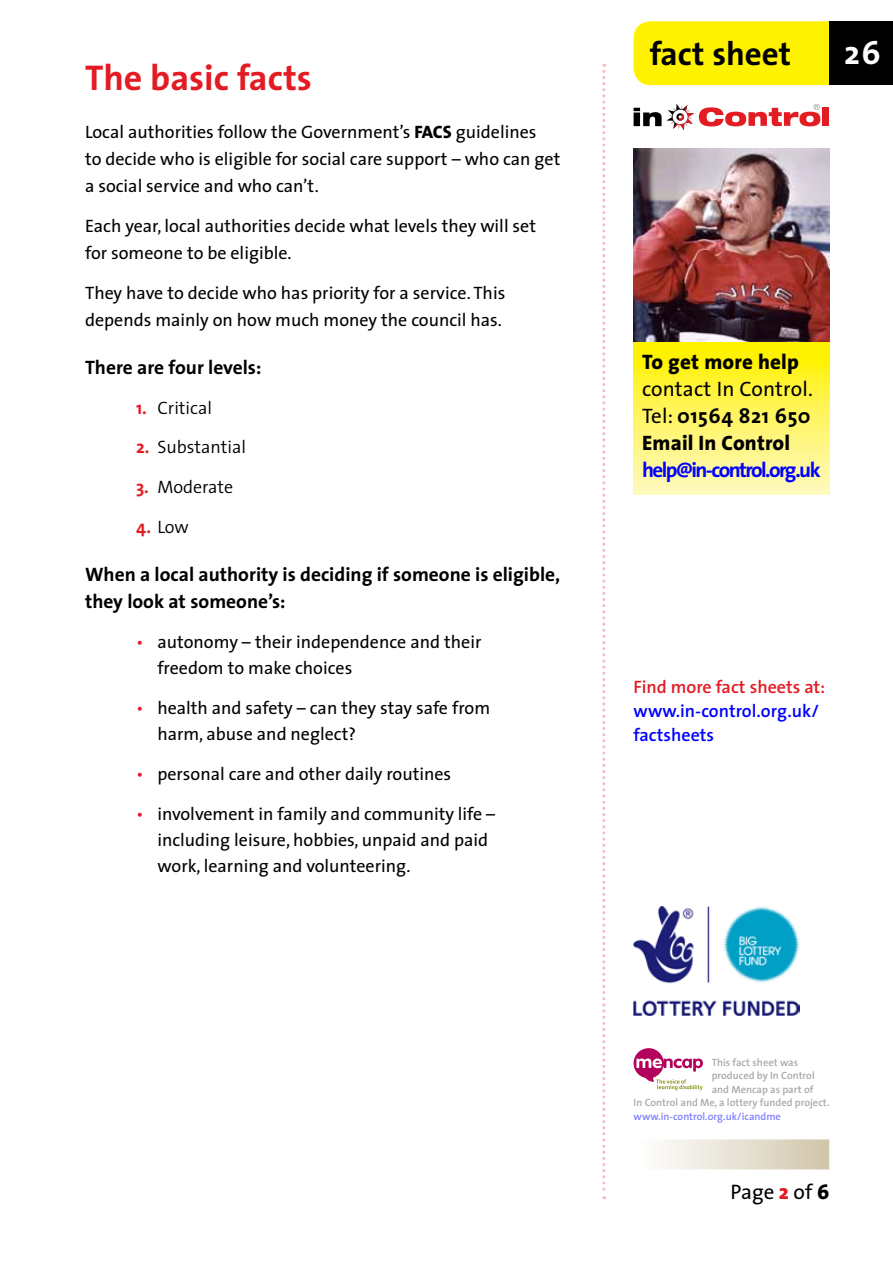
<style>
.page{position:relative;width:893px;height:1263px;background:#fff}
.page>*{position:absolute;margin:0;border:0;box-sizing:border-box;transform-origin:0 0}
.t1{font:700 36px "The Sans";color:#e31b23}
.t2{font:700 33px "The Sans";color:#000}
.t3{font:700 33px "The Sans";color:#fff}
.t4{font:21px/27px "The Sans";color:#000;text-align:justify}
.t5{font:700 21px "The Sans";letter-spacing:-.075em;color:#00f}
.t6{font:800 21px "The Sans";letter-spacing:.01em;color:#000}
.t7{font:700 19.5px/27px "The Sans";color:#000}
.t8{font:18px/27px "The Sans";color:#000}
.t9{font:300 18px "The Sans";color:#000}
.t10{font:600 18px/24px "The Sans";color:#00f}
.t11{font:600 18px "The Sans";color:#e31b23}
.t12{font:600 10.5px "The Sans";color:#a7a9ac}
.t13{font:600 10.5px "The Sans";color:#8080ff}
.s1{font-weight:800}
.s2{font-weight:700;color:#e31b23}
.s3{font-weight:300;color:#e31b23}
.s4{font-weight:700}
.s5{font-weight:800;color:#e31b23}
</style>
<div class="page">
<svg style="left:602px;top:64px;width:3px;height:1135px"></svg>
<div style="left:634px;top:21px;width:195px;height:64px;background:#fff200"></div>
<div style="left:650px;top:41px;width:142px;height:24px;background:#fff200"></div>
<div style="left:829px;top:21px;width:64px;height:64px;background:#000"></div>
<div style="left:823px;top:107px;width:6px;height:19px;background:#e31b23"></div>
<svg style="left:634px;top:104px;width:186px;height:26px"></svg>
<svg style="left:634px;top:341px;width:195px;height:153px"></svg>
<img style="left:634px;top:149px;width:195px;height:192px">
<div style="left:634px;top:1139px;width:195px;height:30px;background:linear-gradient(to right,#fff,#d1c6ab)"></div>
<svg style="left:634px;top:1048px;width:69px;height:42px"></svg>
<img style="left:634px;top:907px;width:166px;height:109px">
<h1 class="t1" style="left:85px;top:47px;width:228px">The basic facts</h1>
<p class="t8" style="left:85px;top:118px;width:477px">Local authorities follow the Government’s <span class="s1">FACS</span> guidelines<br>to decide who is eligible for social care support – who can get a social service and who can’t.</p>
<p class="t8" style="left:85px;top:212px;width:452px">Each year, local authorities decide what levels they will set for someone to be eligible.</p>
<p class="t8" style="left:85px;top:279px;width:422px">They have to decide who has priority for a service. This depends mainly on how much money the council has.</p>
<p class="t7" style="left:85px;top:353px;width:178px">There are four levels:</p>
<p class="t9" style="left:136px;top:393px;width:78px"><span class="s2">1.</span> Critical</p>
<p class="t9" style="left:136px;top:432px;width:111px"><span class="s2">2.</span> Substantial</p>
<p class="t9" style="left:136px;top:472px;width:99px"><span class="s2">3.</span> Moderate</p>
<p class="t9" style="left:136px;top:512px;width:54px"><span class="s2">4.</span> Low</p>
<p class="t7" style="left:85px;top:561px;width:477px">When a local authority is deciding if someone is eligible, they look at someone’s:</p>
<p class="t8" style="left:157px;top:628px;width:326px;line-height:26.2px;text-indent:-21px"><span class="s3">•</span> autonomy – their independence and their freedom to make choices</p>
<p class="t8" style="left:157px;top:694px;width:334px;line-height:26.2px;text-indent:-21px"><span class="s3">•</span> health and safety – can they stay safe from harm, abuse and neglect?</p>
<p class="t8" style="left:136px;top:760px;width:317px"><span class="s3">•</span> personal care and other daily routines</p>
<p class="t8" style="left:157px;top:800px;width:339px;line-height:26.2px;text-indent:-21px"><span class="s3">•</span> involvement in family and community life – including leisure, hobbies, unpaid and paid work, learning and volunteering.</p>
<h2 class="t2" style="left:650px;top:26px;width:143px">fact sheet</h2>
<h2 class="t3" style="left:844px;top:25px;width:38px">26</h2>
<p class="t6" style="left:642px;top:344px;width:158px">To get more help</p>
<p class="t4" style="left:642px;top:375px;width:172px">contact In Control.<br>Tel: <span class="s4">01564 821 650<br></span><span class="s1">Email In Control</span></p>
<p class="t5" style="left:642px;top:453px;width:180px">help@in-control.org.uk</p>
<p class="t11" style="left:634px;top:672px;width:193px">Find more fact sheets at:</p>
<p class="t10" style="left:634px;top:699px;width:187px">www.in-control.org.uk/ factsheets</p>
<p class="t12" style="left:712px;top:1053px;width:88px">This fact sheet was</p>
<p class="t12" style="left:712px;top:1067px;width:105px">produced by In Control</p>
<p class="t12" style="left:712px;top:1080px;width:103px">and Mencap as part of</p>
<p class="t12" style="left:634px;top:1094px;width:198px">In Control and Me, a lottery funded project.</p>
<p class="t13" style="left:634px;top:1107px;width:149px">www.in-control.org.uk/icandme</p>
<p class="t4" style="left:731px;top:1178px;width:100px">Page <span class="s5">2</span> of <span class="s1">6</span></p>
</div>
